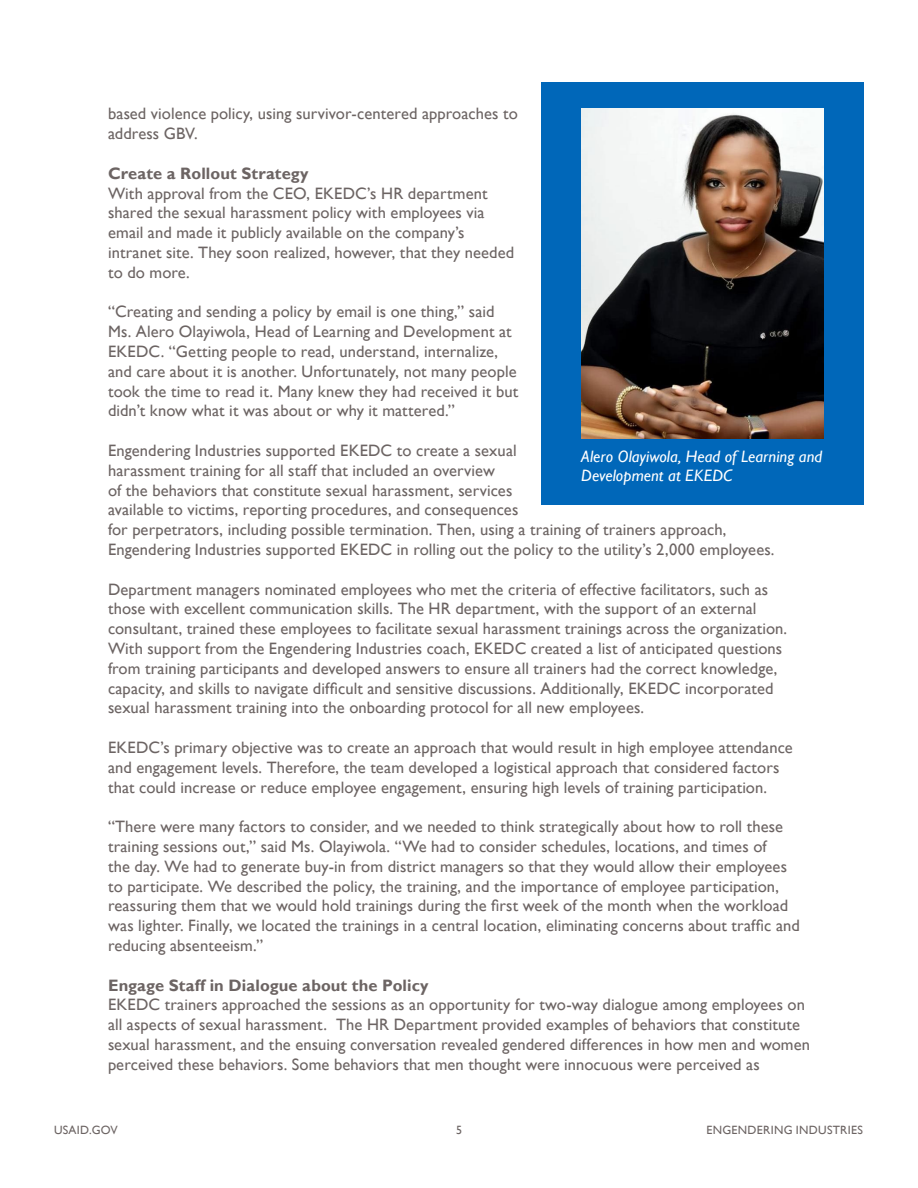
<style>
.page{position:relative;width:918px;height:1188px;background:#fff}
.page>*{position:absolute;margin:0;border:0;box-sizing:border-box;transform-origin:0 0}
.t1{font:16.5px/19.8px "Gill Sans";letter-spacing:.005em;color:#6c6463}
.t2{font:700 16.5px "Gill Sans";letter-spacing:.005em;color:#6c6463}
.t3{font:italic 16.5px/19.8px "Gill Sans";letter-spacing:.005em;color:#fff}
.t4{font:12px "Gill Sans";letter-spacing:.025em;color:#6c6463}
</style>
<div class="page">
<div style="left:541px;top:82px;width:323px;height:423px;background:#0067b9"></div>
<img style="left:581px;top:108px;width:243px;height:331px">
<p class="t1" style="left:108px;top:104px;width:412px">based violence policy, using survivor-centered approaches to address GBV.</p>
<p class="t2" style="left:108px;top:163px;width:202px">Create a Rollout Strategy</p>
<p class="t1" style="left:108px;top:183px;width:408px">With approval from the CEO, EKEDC’s HR department shared the sexual harassment policy with employees via email and made it publicly available on the company’s intranet site. They soon realized, however, that they needed to do more.</p>
<p class="t1" style="left:108px;top:302px;width:412px">“Creating and sending a policy by email is one thing,” said Ms. Alero Olayiwola, Head of Learning and Development at EKEDC. “Getting people to read, understand, internalize, and care about it is another. Unfortunately, not many people took the time to read it. Many knew they had received it but didn’t know what it was about or why it mattered.”</p>
<p class="t1" style="left:108px;top:441px;width:412px">Engendering Industries supported EKEDC to create a sexual harassment training for all staff that included an overview<br>of the behaviors that constitute sexual harassment, services available to victims, reporting procedures, and consequences</p>
<p class="t1" style="left:108px;top:520px;width:668px">for perpetrators, including possible termination. Then, using a training of trainers approach,<br>Engendering Industries supported EKEDC in rolling out the policy to the utility’s 2,000 employees.</p>
<p class="t1" style="left:108px;top:579px;width:681px">Department managers nominated employees who met the criteria of effective facilitators, such as those with excellent communication skills. The HR department, with the support of an external consultant, trained these employees to facilitate sexual harassment trainings across the organization.<br>With support from the Engendering Industries coach, EKEDC created a list of anticipated questions from training participants and developed answers to ensure all trainers had the correct knowledge, capacity, and skills to navigate difficult and sensitive discussions. Additionally, EKEDC incorporated sexual harassment training into the onboarding protocol for all new employees.</p>
<p class="t1" style="left:108px;top:738px;width:686px">EKEDC’s primary objective was to create an approach that would result in high employee attendance and engagement levels. Therefore, the team developed a logistical approach that considered factors that could increase or reduce employee engagement, ensuring high levels of training participation.</p>
<p class="t1" style="left:108px;top:817px;width:693px">“There were many factors to consider, and we needed to think strategically about how to roll these training sessions out,” said Ms. Olayiwola. “We had to consider schedules, locations, and times of<br>the day. We had to generate buy-in from district managers so that they would allow their employees to participate. We described the policy, the training, and the importance of employee participation, reassuring them that we would hold trainings during the first week of the month when the workload was lighter. Finally, we located the trainings in a central location, eliminating concerns about traffic and reducing absenteeism.”</p>
<p class="t2" style="left:108px;top:975px;width:322px">Engage Staff in Dialogue about the Policy</p>
<p class="t1" style="left:108px;top:995px;width:704px">EKEDC trainers approached the sessions as an opportunity for two-way dialogue among employees on all aspects of sexual harassment. The HR Department provided examples of behaviors that constitute sexual harassment, and the ensuing conversation revealed gendered differences in how men and women perceived these behaviors. Some behaviors that men thought were innocuous were perceived as</p>
<p class="t3" style="left:581px;top:446px;width:242px">Alero Olayiwola, Head of Learning and<br>Development at EKEDC</p>
<p class="t4" style="left:54px;top:1123px;width:65px">USAID.GOV</p>
<p class="t4" style="left:456px;top:1123px;width:7px">5</p>
<p class="t4" style="left:706px;top:1123px;width:158px">ENGENDERING INDUSTRIES</p>
</div>
